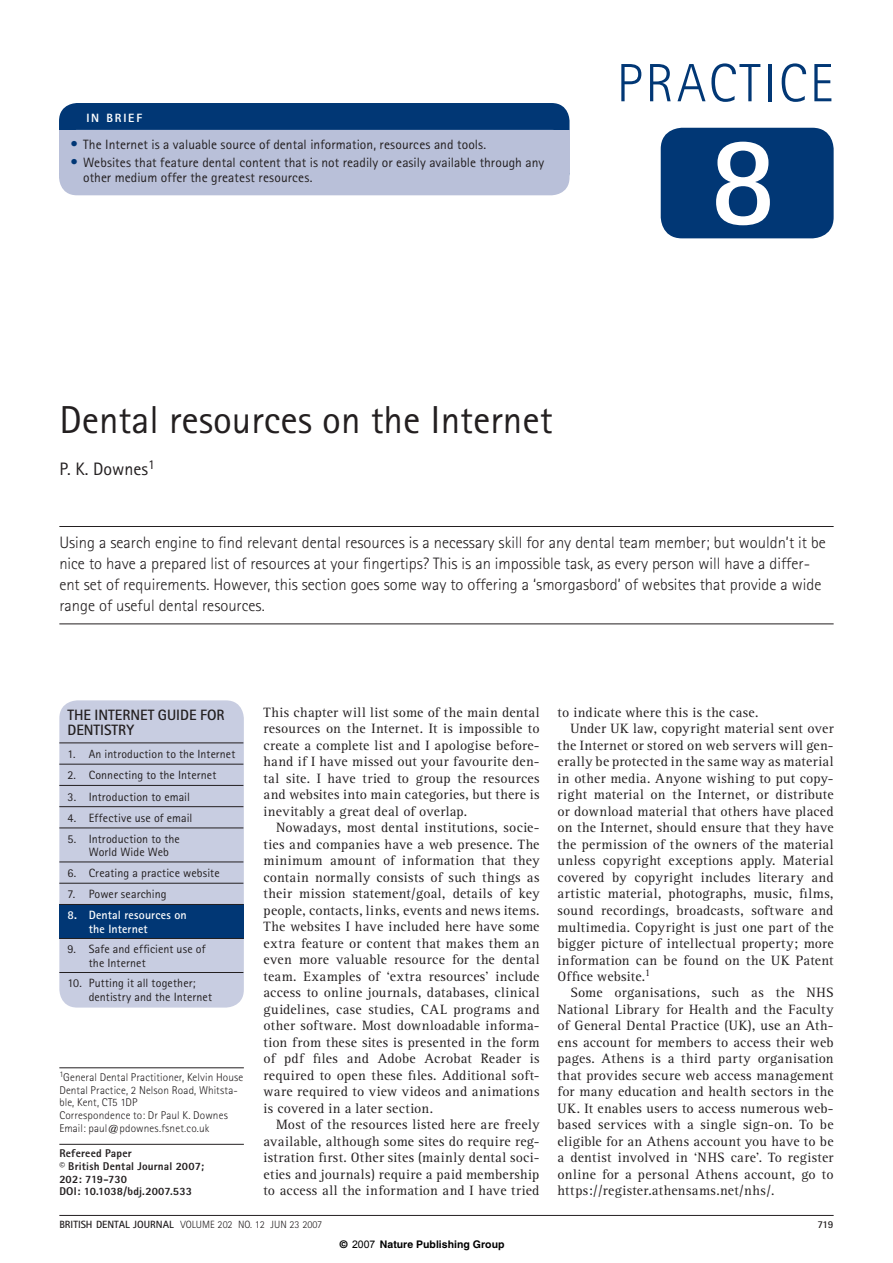
<style>
.page{position:relative;width:893px;height:1263px;background:#fff}
.page>*{position:absolute;margin:0;border:0;box-sizing:border-box;transform-origin:0 0}
.t1{font:700 127.5px "Rotis Sans Serif";color:#fff}
.t2{font:300 54px "Rotis Sans Serif";letter-spacing:.05em;color:#013775}
.t3{font:39px "Rotis Sans Serif";color:#231f20}
.t4{font:18px "Rotis Sans Serif";color:#231f20}
.t5{font:300 16.5px/21px "Rotis Sans Serif";color:#231f20}
.t6{font:700 15px/15px "Rotis Sans Serif";color:#231f20}
.t7{font:13.95px/16.5px "Rotis Serif";letter-spacing:.02em;color:#231f20;text-align:justify}
.t8{font:13.5px/15.8px "Rotis Sans Serif";letter-spacing:.005em;color:#231f20}
.t9{font:12px/13.5px "Rotis Sans Serif";letter-spacing:.01em;color:#231f20}
.t10{font:700 12px/13.5px "Rotis Sans Serif";letter-spacing:.01em;color:#fff}
.t11{font:800 12px "Rotis Sans Serif";letter-spacing:.15em;color:#fff}
.t12{font:11.85px "Rotis Sans Serif";letter-spacing:.01em;color:#231f20}
.t13{font:300 11.25px/12.8px "Rotis Sans Serif";letter-spacing:.01em;color:#231f20}
.t14{font:800 11.25px/12.8px "Rotis Sans Serif";letter-spacing:.015em;color:#231f20}
.t15{font:300 10.5px "Rotis Sans Serif";color:#231f20}
.t16{font:700 10.5px "Helvetica";color:#000}
.t17{font:700 10.5px "Rotis Sans Serif";color:#231f20}
.s1{font-size:15px;color:#013775}
.s2{font-weight:700}
.s3{font-family:"Arial";font-weight:400}
</style>
<div class="page">
<div style="left:59px;top:700px;width:185px;height:308px;background:#c8cde1;border-radius:18px"></div>
<div style="left:59px;top:103px;width:510px;height:86px;background:#013775;border-radius:18px"></div>
<div style="left:59px;top:130px;width:510px;height:65px;background:#b9c0d9;border-radius:18px"></div>
<div style="left:59px;top:130px;width:510px;height:42px;background:#b9c0d9"></div>
<hr style="left:59px;top:526px;width:774px;height:1px;background:#231f20">
<hr style="left:59px;top:624px;width:774px;height:1px;background:#231f20">
<div style="left:660px;top:128px;width:173px;height:110px;background:#013775;border-radius:21px"></div>
<div style="left:59px;top:904px;width:184px;height:34px;background:#013775"></div>
<hr style="left:59px;top:743px;width:184px;height:1px;background:#231f20">
<hr style="left:59px;top:764px;width:184px;height:1px;background:#231f20">
<hr style="left:59px;top:785px;width:184px;height:1px;background:#231f20">
<hr style="left:59px;top:806px;width:184px;height:1px;background:#231f20">
<hr style="left:59px;top:828px;width:184px;height:1px;background:#231f20">
<hr style="left:59px;top:862px;width:184px;height:1px;background:#231f20">
<hr style="left:59px;top:883px;width:184px;height:1px;background:#231f20">
<hr style="left:59px;top:904px;width:184px;height:1px;background:#231f20">
<hr style="left:59px;top:938px;width:184px;height:1px;background:#231f20">
<hr style="left:59px;top:972px;width:184px;height:1px;background:#231f20">
<hr style="left:59px;top:1068px;width:185px;height:1px;background:#231f20">
<hr style="left:59px;top:1144px;width:185px;height:1px;background:#231f20">
<hr style="left:59px;top:1215px;width:774px;height:1px;background:#231f20">
<p class="t11" style="left:86px;top:114px;width:57px">IN BRIEF</p>
<p class="t8" style="left:70px;top:138px;width:417px"><span class="s1">•</span> The Internet is a valuable source of dental information, resources and tools.</p>
<p class="t8" style="left:83px;top:156px;width:462px;text-indent:-13px"><span class="s1">•</span> Websites that feature dental content that is not readily or easily available through any other medium offer the greatest resources.</p>
<h2 class="t2" style="left:616px;top:64px;width:218px">PRACTICE</h2>
<h1 class="t1" style="left:708px;top:136px;width:70px">8</h1>
<h3 class="t3" style="left:59px;top:406px;width:495px">Dental resources on the Internet</h3>
<p class="t4" style="left:59px;top:463px;width:97px">P. K. Downes<sup>1</sup></p>
<p class="t5" style="left:59px;top:534px;width:767px">Using a search engine to find relevant dental resources is a necessary skill for any dental team member; but wouldn’t it be nice to have a prepared list of resources at your fingertips? This is an impossible task, as every person will have a differ&shy;ent set of requirements. However, this section goes some way to offering a ‘smorgasbord’ of websites that provide a wide range of useful dental resources.</p>
<p class="t7" style="left:263px;top:705px;width:277px">This chapter will list some of the main dental resources on the Internet. It is impossible to create a complete list and I apologise before&shy;hand if I have missed out your favourite den&shy;tal site. I have tried to group the resources and websites into main categories, but there is inevitably a great deal of overlap.</p>
<p class="t7" style="left:263px;top:821px;width:277px;text-indent:13px">Nowadays, most dental institutions, socie&shy;ties and companies have a web presence. The minimum amount of information that they contain normally consists of such things as their mission statement/goal, details of key people, contacts, links, events and news items.<br>The websites I have included here have some extra feature or content that makes them an even more valuable resource for the dental team. Examples of ‘extra resources’ include access to online journals, databases, clinical guidelines, case studies, CAL programs and other software. Most downloadable informa&shy;tion from these sites is presented in the form of pdf files and Adobe Acrobat Reader is required to open these files. Additional soft&shy;ware required to view videos and animations is covered in a later section.</p>
<p class="t7" style="left:263px;top:1118px;width:277px;text-indent:13px">Most of the resources listed here are freely available, although some sites do require reg&shy;istration first. Other sites (mainly dental soci&shy;eties and journals) require a paid membership to access all the information and I have tried</p>
<p class="t7" style="left:557px;top:705px;width:202px">to indicate where this is the case.</p>
<p class="t7" style="left:570px;top:722px;width:265px">Under UK law, copyright material sent over</p>
<p class="t7" style="left:557px;top:738px;width:277px">the Internet or stored on web servers will gen-</p>
<p class="t7" style="left:557px;top:755px;width:277px">erally be protected in the same way as material</p>
<p class="t7" style="left:557px;top:771px;width:277px">in other media. Anyone wishing to put copy-</p>
<p class="t7" style="left:557px;top:788px;width:277px">right material on the Internet, or distribute</p>
<p class="t7" style="left:557px;top:804px;width:277px">or download material that others have placed</p>
<p class="t7" style="left:557px;top:821px;width:277px">on the Internet, should ensure that they have</p>
<p class="t7" style="left:557px;top:837px;width:277px">the permission of the owners of the material</p>
<p class="t7" style="left:557px;top:854px;width:277px">unless copyright exceptions apply. Material</p>
<p class="t7" style="left:557px;top:870px;width:277px">covered by copyright includes literary and</p>
<p class="t7" style="left:557px;top:887px;width:277px">artistic material, photographs, music, films,</p>
<p class="t7" style="left:557px;top:903px;width:277px">sound recordings, broadcasts, software and</p>
<p class="t7" style="left:557px;top:920px;width:277px">multimedia. Copyright is just one part of the</p>
<p class="t7" style="left:557px;top:936px;width:277px">bigger picture of intellectual property; more</p>
<p class="t7" style="left:557px;top:953px;width:277px">information can be found on the UK Patent</p>
<p class="t7" style="left:557px;top:969px;width:94px">Office website.<sup>1</sup></p>
<p class="t7" style="left:570px;top:986px;width:265px">Some organisations, such as the NHS</p>
<p class="t7" style="left:557px;top:1002px;width:277px">National Library for Health and the Faculty</p>
<p class="t7" style="left:557px;top:1019px;width:277px">of General Dental Practice (UK), use an Ath-</p>
<p class="t7" style="left:557px;top:1035px;width:277px">ens account for members to access their web</p>
<p class="t7" style="left:557px;top:1052px;width:277px">pages. Athens is a third party organisation</p>
<p class="t7" style="left:557px;top:1068px;width:277px">that provides secure web access management</p>
<p class="t7" style="left:557px;top:1085px;width:277px">for many education and health sectors in the</p>
<p class="t7" style="left:557px;top:1101px;width:277px">UK. It enables users to access numerous web-</p>
<p class="t7" style="left:557px;top:1118px;width:277px">based services with a single sign-on. To be</p>
<p class="t7" style="left:557px;top:1134px;width:277px">eligible for an Athens account you have to be</p>
<p class="t7" style="left:557px;top:1151px;width:277px">a dentist involved in ‘NHS care’. To register</p>
<p class="t7" style="left:557px;top:1167px;width:277px">online for a personal Athens account, go to</p>
<p class="t7" style="left:557px;top:1184px;width:218px">https://register.athensams.net/nhs/.</p>
<p class="t6" style="left:67px;top:709px;width:159px">THE INTERNET GUIDE FOR<br>DENTISTRY</p>
<p class="t12" style="left:67px;top:750px;width:169px">1. An introduction to the Internet</p>
<p class="t9" style="left:67px;top:770px;width:150px">2. Connecting to the Internet</p>
<p class="t9" style="left:67px;top:791px;width:124px">3. Introduction to email</p>
<p class="t9" style="left:67px;top:812px;width:126px">4. Effective use of email</p>
<p class="t9" style="left:89px;top:833px;width:93px;text-indent:-21px">5. Introduction to the<br>World Wide Web</p>
<p class="t9" style="left:67px;top:868px;width:154px">6. Creating a practice website</p>
<p class="t9" style="left:67px;top:889px;width:101px">7. Power searching</p>
<p class="t10" style="left:89px;top:910px;width:100px;text-indent:-21px">8. Dental resources on the Internet</p>
<p class="t9" style="left:89px;top:944px;width:118px;text-indent:-21px">9. Safe and efficient use of the Internet</p>
<p class="t9" style="left:89px;top:978px;width:125px;text-indent:-21px">10. Putting it all together; dentistry and the Internet</p>
<p class="t13" style="left:59px;top:1072px;width:185px"><sup>1</sup>General Dental Practitioner, Kelvin House Dental Practice, 2 Nelson Road, Whitsta&shy;ble, Kent, CT5 1DP<br>Correspondence to: Dr Paul K. Downes Email: paul@pdownes.fsnet.co.uk</p>
<p class="t14" style="left:59px;top:1148px;width:146px">Refereed Paper<br>© British Dental Journal 2007;<br>202: 719-730<br>DOI: 10.1038/bdj.2007.533</p>
<p class="t15" style="left:59px;top:1221px;width:264px"><span class="s2">BRITISH DENTAL JOURNAL</span> VOLUME 202 NO. 12 JUN 23 2007</p>
<p class="t17" style="left:817px;top:1221px;width:18px">719</p>
<p class="t16" style="left:340px;top:1238px;width:166px">© <span class="s3">2007</span> Nature Publishing Group</p>
</div>
